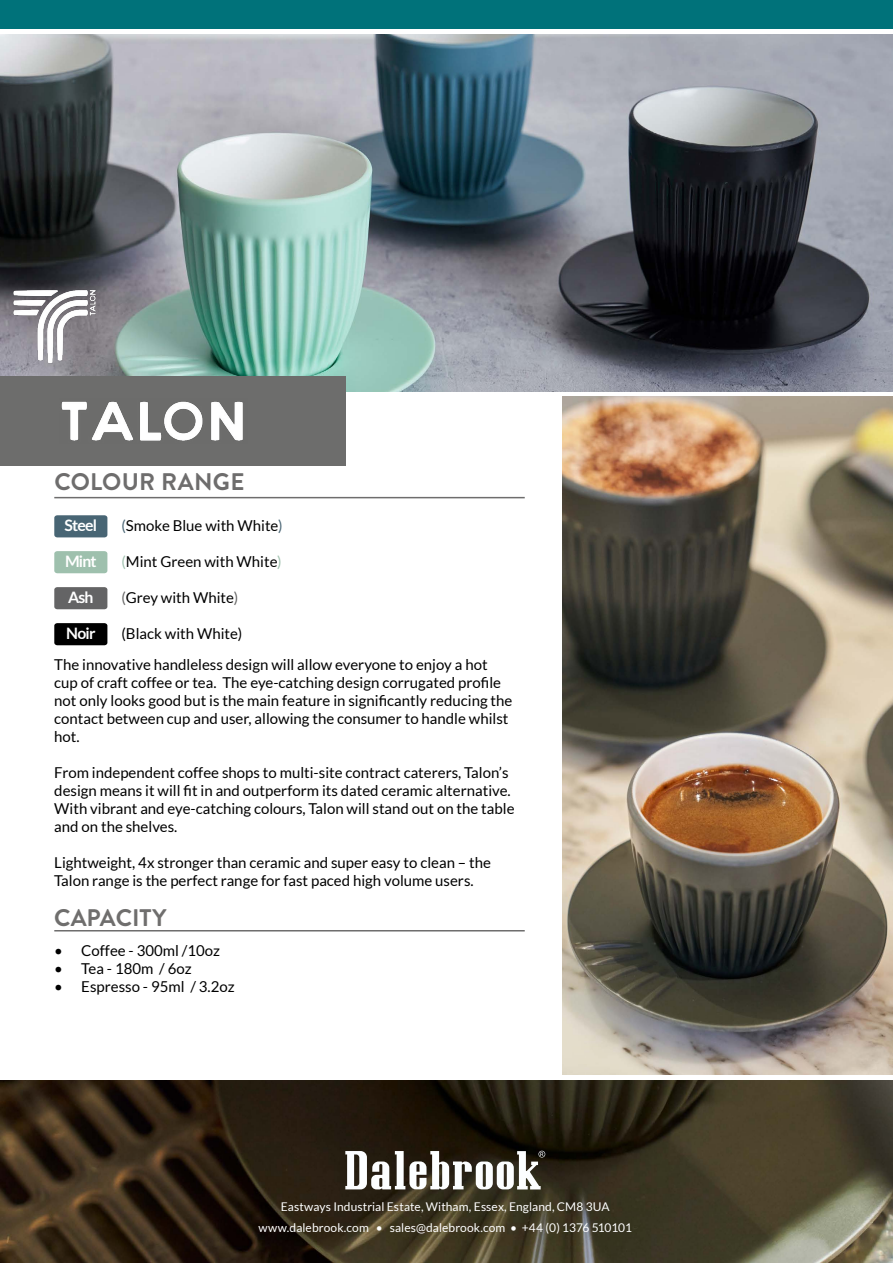
<style>
.page{position:relative;width:893px;height:1263px;background:#fff}
.page>*{position:absolute;margin:0;border:0;box-sizing:border-box;transform-origin:0 0}
.t1{font:700 24px "Brandon Grotesque";letter-spacing:.015em;color:#6e6d6d}
.t2{font:700 24px "Brandon Grotesque";color:#6f6e6d}
.t3{font:700 15.75px "Lato";letter-spacing:-.05em;color:#fff}
.t4{font:15px/18px "Lato";color:#000}
.t5{font:12px/21px "Lato";letter-spacing:.005em;color:#fff;text-align:center}
.s1{color:#496574}
.s2{color:#9ec0ad}
.s3{color:#656565}
</style>
<div class="page">
<img style="left:0;top:34px;width:893px;height:357px">
<div style="left:0;top:0;width:893px;height:28px;background:#00727a"></div>
<img style="left:0;top:1080px;width:893px;height:183px">
<div style="left:54px;top:515px;width:53px;height:22px;background:#486574;border-radius:3px"></div>
<div style="left:54px;top:551px;width:53px;height:22px;background:#9ec0ad;border-radius:3px"></div>
<div style="left:54px;top:587px;width:53px;height:22px;background:#646465;border-radius:3px"></div>
<div style="left:54px;top:623px;width:53px;height:22px;background:#000;border-radius:3px"></div>
<div style="left:0;top:376px;width:345px;height:90px;background:#6d6d6c"></div>
<hr style="left:54px;top:497px;width:471px;height:1px;background:#6e6d6d">
<hr style="left:54px;top:930px;width:471px;height:1px;background:#6e6d6d">
<svg style="left:345px;top:1151px;width:200px;height:38px"></svg>
<img style="left:563px;top:397px;width:329px;height:677px">
<img style="left:9px;top:280px;width:91px;height:92px">
<img style="left:61px;top:401px;width:182px;height:40px">
<h1 class="t1" style="left:54px;top:465px;width:192px">COLOUR RANGE</h1>
<p class="t3" style="left:65px;top:517px;width:34px">Steel</p>
<p class="t3" style="left:65px;top:552px;width:33px">Mint</p>
<p class="t3" style="left:68px;top:588px;width:27px">Ash</p>
<p class="t3" style="left:66px;top:624px;width:31px">Noir</p>
<p class="t4" style="left:121px;top:516px;width:163px"><span class="s1">(</span>Smoke Blue with White<span class="s1">)</span></p>
<p class="t4" style="left:121px;top:552px;width:162px"><span class="s2">(</span>Mint Green with White<span class="s2">)</span></p>
<p class="t4" style="left:121px;top:588px;width:118px"><span class="s3">(</span>Grey with White<span class="s3">)</span></p>
<p class="t4" style="left:121px;top:624px;width:122px">(Black with White)</p>
<p class="t4" style="left:54px;top:655px;width:460px">The innovative handleless design will allow everyone to enjoy a hot cup of craft coffee or tea. The eye-catching design corrugated profile not only looks good but is the main feature in significantly reducing the contact between cup and user, allowing the consumer to handle whilst hot.</p>
<p class="t4" style="left:54px;top:763px;width:462px">From independent coffee shops to multi-site contract caterers, Talon’s design means it will fit in and outperform its dated ceramic alternative.<br>With vibrant and eye-catching colours, Talon will stand out on the table and on the shelves.</p>
<p class="t4" style="left:54px;top:853px;width:438px">Lightweight, 4x stronger than ceramic and super easy to clean – the<br>Talon range is the perfect range for fast paced high volume users.</p>
<h1 class="t2" style="left:54px;top:900px;width:114px">CAPACITY</h1>
<p class="t4" style="left:54px;top:942px;width:167px">• Coffee - 300ml /10oz</p>
<p class="t4" style="left:54px;top:960px;width:139px">• Tea - 180m / 6oz</p>
<p class="t4" style="left:54px;top:978px;width:182px">• Espresso - 95ml / 3.2oz</p>
<p class="t5" style="left:258px;top:1196px;width:375px">Eastways Industrial Estate, Witham, Essex, England, CM8 3UA www.dalebrook.com • sales@dalebrook.com • +44 (0) 1376 510101</p>
</div>
